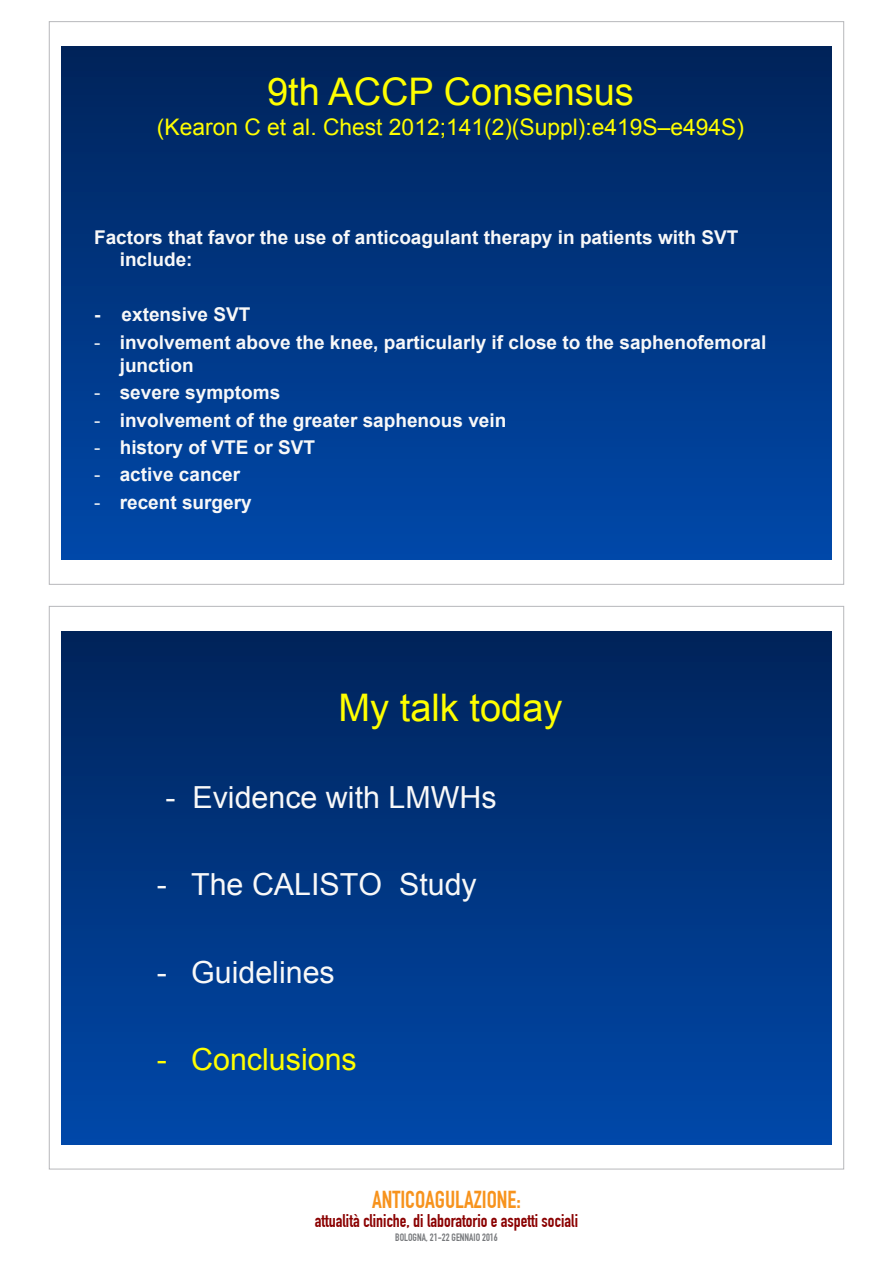
<style>
.page{position:relative;width:893px;height:1263px;background:#fff}
.page>*{position:absolute;margin:0;border:0;box-sizing:border-box;transform-origin:0 0}
.t1{font:37.95px "Arial";color:#ff0}
.t2{font:30.45px "Arial";color:#f8f8f8}
.t3{font:30.45px "Arial";color:#ff0}
.t4{font:700 24px "DIN Condensed";color:#f7931d}
.t5{font:22.8px "Arial";color:#ff0}
.t6{font:700 19.05px/22px "Arial";color:#f8f8f8}
.t7{font:700 18px "DIN Condensed";color:#8b0202}
.t8{font:700 10.5px "DIN Condensed";color:#76787b}
.s1{font-weight:400}
</style>
<div class="page">
<div style="left:62px;top:46px;width:769px;height:514px;background:linear-gradient(to bottom,#00235a,#0048aa)"></div>
<div style="left:62px;top:631px;width:769px;height:513px;background:linear-gradient(to bottom,#00235a,#0049aa)"></div>
<p class="t1" style="left:267px;top:67px;width:368px">9th ACCP Consensus</p>
<p class="t5" style="left:157px;top:112px;width:589px">(Kearon C et al. Chest 2012;141(2)(Suppl):e419S–e494S)</p>
<p class="t6" style="left:120px;top:227px;width:620px;text-indent:-26px">Factors that favor the use of anticoagulant therapy in patients with SVT include:</p>
<p class="t6" style="left:94px;top:304px;width:158px">- extensive SVT</p>
<p class="t6" style="left:120px;top:331px;width:648px;line-height:23px;text-indent:-26px"><span class="s1">-</span> involvement above the knee, particularly if close to the saphenofemoral junction</p>
<p class="t6" style="left:94px;top:382px;width:188px"><span class="s1">-</span> severe symptoms</p>
<p class="t6" style="left:94px;top:410px;width:414px"><span class="s1">-</span> involvement of the greater saphenous vein</p>
<p class="t6" style="left:94px;top:436px;width:223px"><span class="s1">-</span> history of VTE or SVT</p>
<p class="t6" style="left:94px;top:464px;width:148px"><span class="s1">-</span> active cancer</p>
<p class="t6" style="left:94px;top:491px;width:159px"><span class="s1">-</span> recent surgery</p>
<p class="t1" style="left:339px;top:682px;width:225px">My talk today</p>
<p class="t2" style="left:165px;top:778px;width:333px">- Evidence with LMWHs</p>
<p class="t2" style="left:157px;top:865px;width:321px">- The CALISTO Study</p>
<p class="t2" style="left:157px;top:952px;width:179px">- Guidelines</p>
<p class="t3" style="left:157px;top:1039px;width:201px">- Conclusions</p>
<p class="t4" style="left:372px;top:1185px;width:150px">ANTICOAGULAZIONE:</p>
<p class="t7" style="left:315px;top:1210px;width:265px">attualità cliniche, di laboratorio e aspetti sociali</p>
<p class="t8" style="left:395px;top:1231px;width:104px">BOLOGNA, 21-22 GENNAIO 2016</p>
</div>
